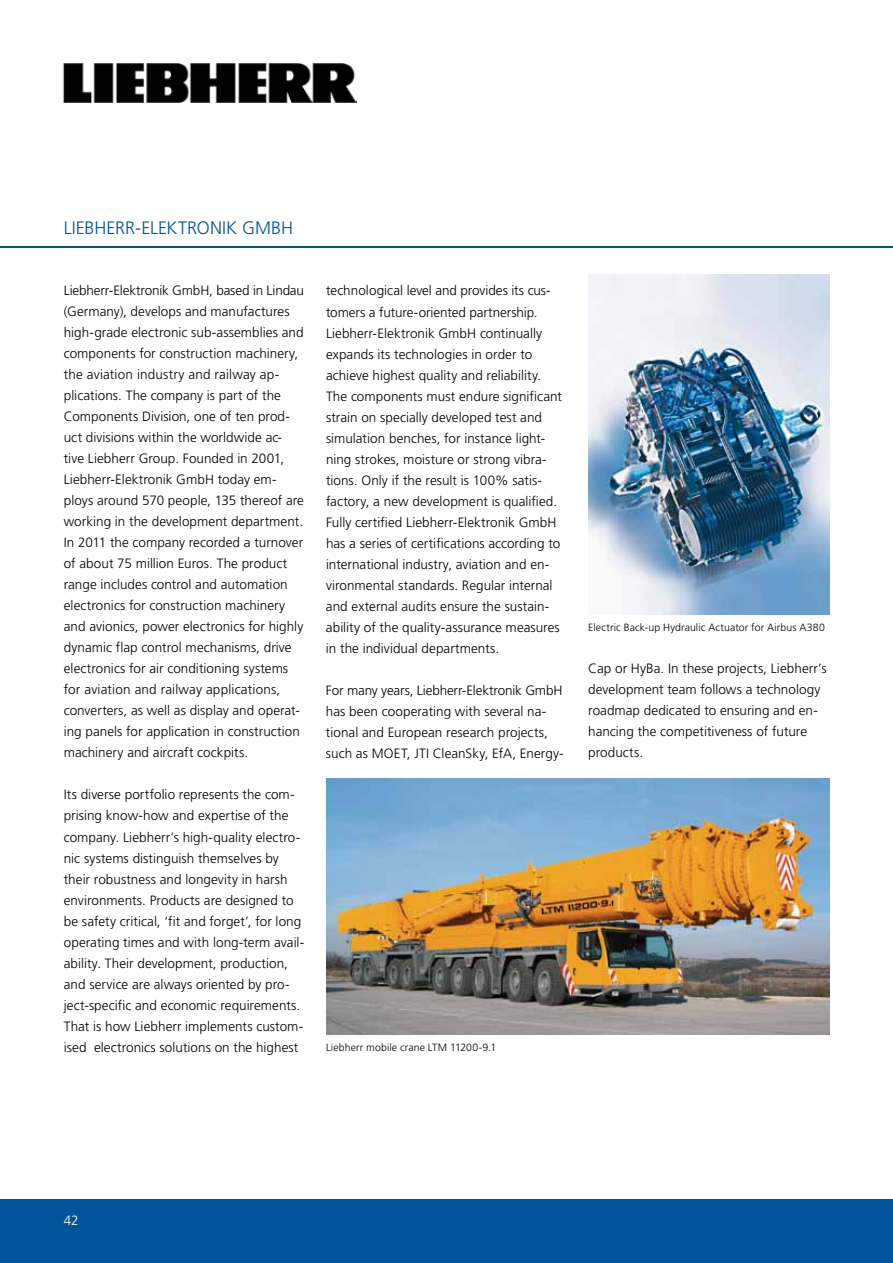
<style>
.page{position:relative;width:893px;height:1263px;background:#fff}
.page>*{position:absolute;margin:0;border:0;box-sizing:border-box;transform-origin:0 0}
.t1{font:300 18px "Frutiger";color:#005497}
.t2{font:300 13.5px/21px "Frutiger";letter-spacing:.005em;color:#000}
.t3{font:300 13.5px "Frutiger";color:#fff}
.t4{font:300 10.5px "Frutiger";letter-spacing:.01em;color:#000}
</style>
<div class="page">
<div style="left:0;top:1199px;width:893px;height:64px;background:#005497"></div>
<hr style="left:0;top:247px;width:893px;height:1px;background:#005497">
<img style="left:588px;top:274px;width:241px;height:340px">
<img style="left:63px;top:64px;width:293px;height:39px">
<img style="left:326px;top:778px;width:503px;height:256px">
<h1 class="t1" style="left:64px;top:217px;width:231px">Liebherr-Elektronik Gm bH</h1>
<p class="t2" style="left:64px;top:280px;width:242px">Liebherr-Elektronik GmbH, based in Lindau (Germany), develops and manufactures high-grade electronic sub-assemblies and components for construction machinery, the aviation industry and railway ap&shy;plications. The company is part of the Components Division, one of ten prod&shy;uct divisions within the worldwide ac&shy;tive Liebherr Group. Founded in 2001, Liebherr-Elektronik GmbH today em&shy;ploys around 570 people, 135 thereof are working in the development department.<br>I n 2011 the company recorded a turnover of about 75 million Euros. The product range includes control and automation electronics for construction machinery and avionics, power electronics for highly dynamic flap control mechanisms, drive electronics for air conditioning systems for aviation and railway applications, converters, as well as display and operat&shy;ing panels for application in construction machinery and aircraft cockpits.</p>
<p class="t2" style="left:64px;top:784px;width:242px">Its diverse portfolio represents the com&shy;prising know-how and expertise of the company. Liebherr’s high-quality electro&shy;nic systems distinguish themselves by their robustness and longevity in harsh environments. Products are designed to be safety critical, ‘fit and forget’, for long operating times and with long-term avail&shy;ability. Their development, production, and service are always oriented by pro&shy;ject-specific and economic requirements.<br>That is how Liebherr implements custom&shy;ised electronics solutions on the highest</p>
<p class="t2" style="left:326px;top:280px;width:237px">technological level and provides its cus&shy;tomers a future-oriented partnership.<br>Liebherr-Elektronik GmbH continually expands its technologies in order to achieve highest quality and reliability.<br>The components must endure significant strain on specially developed test and simulation benches, for instance light&shy;ning strokes, moisture or strong vibra&shy;tions. Only if the result is 100% satis&shy;factory, a new development is qualified.<br>Fully certified Liebherr-Elektronik GmbH has a series of certifications according to international industry, aviation and en&shy;vironmental standards. Regular internal and external audits ensure the sustain&shy;ability of the quality-assurance measures in the individual departments.</p>
<p class="t2" style="left:326px;top:680px;width:239px">For many years, Liebherr-Elektronik GmbH has been cooperating with several na&shy;tional and European research projects, such as MOET, JTI CleanSky, EfA, Energy-</p>
<p class="t4" style="left:326px;top:1042px;width:172px">Liebherr mobile crane LTM 11200-9.1</p>
<p class="t4" style="left:588px;top:622px;width:238px">Electric Back-up Hydraulic Actuator for Airbus A380</p>
<p class="t2" style="left:588px;top:658px;width:240px">Cap or HyBa. I n these projects, Liebherr’s development team follows a technology roadmap dedicated to ensuring and en&shy;hancing the competitiveness of future products.</p>
<p class="t3" style="left:64px;top:1212px;width:17px">42</p>
</div>
